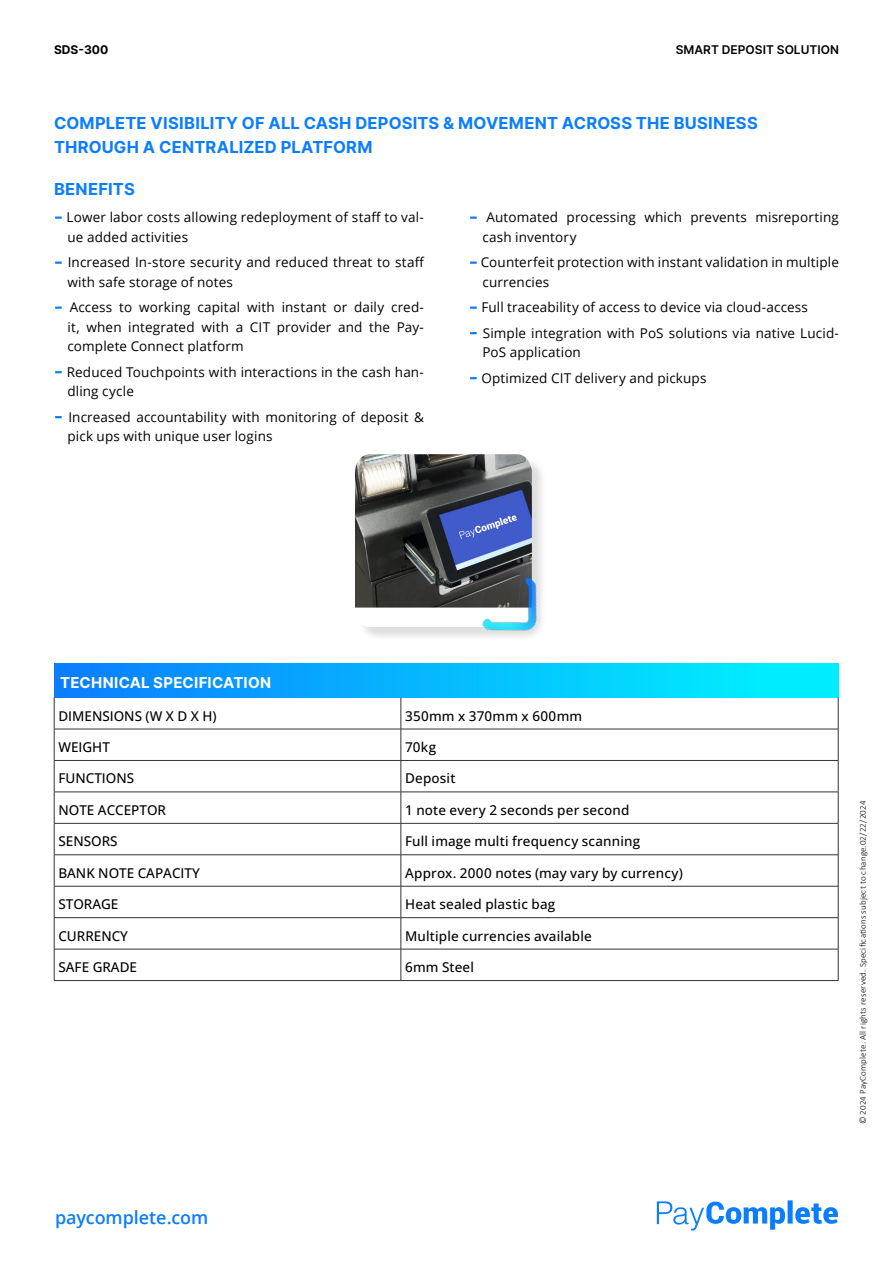
<style>
.page{position:relative;width:893px;height:1263px;background:#fff}
.page>*{position:absolute;margin:0;border:0;box-sizing:border-box;transform-origin:0 0}
.PayComplete_URL{font:600 18px "Open Sans";letter-spacing:-.005em;color:#0b7dff}
.Heading-1{font:16.5px/24px "Inter";letter-spacing:.01em;color:#0b7dff}
.company_profile_positivo{font:15px "Inter";letter-spacing:.015em;color:#fff}
.Body_Text{font:13.5px/19.5px "Open Sans";letter-spacing:.01em;color:#000}
.Testo_Tabella{font:500 13.5px "Open Sans";letter-spacing:.01em;color:#000}
.t1{font:12px "Inter";color:#000}
.t2{font:300 9px "Calibri";letter-spacing:.02em;color:#000}
</style>
<div class="page">
<svg style="left:55px;top:217px;width:7px;height:2px"></svg>
<svg style="left:55px;top:262px;width:7px;height:2px"></svg>
<svg style="left:55px;top:307px;width:7px;height:2px"></svg>
<svg style="left:55px;top:371px;width:7px;height:2px"></svg>
<svg style="left:55px;top:416px;width:7px;height:2px"></svg>
<svg style="left:470px;top:217px;width:7px;height:2px"></svg>
<svg style="left:470px;top:262px;width:7px;height:2px"></svg>
<svg style="left:470px;top:307px;width:7px;height:2px"></svg>
<svg style="left:470px;top:332px;width:7px;height:2px"></svg>
<svg style="left:470px;top:377px;width:7px;height:2px"></svg>
<div style="left:54px;top:663px;width:784px;height:34px;background:linear-gradient(to right,#0b7dff,#00f6ff)"></div>
<hr style="left:54px;top:697px;width:1px;height:32px;background:#333">
<hr style="left:401px;top:697px;width:1px;height:32px;background:#333">
<hr style="left:838px;top:697px;width:1px;height:32px;background:#333">
<hr style="left:54px;top:729px;width:347px;height:1px;background:#333">
<hr style="left:54px;top:729px;width:1px;height:31px;background:#333">
<hr style="left:401px;top:729px;width:437px;height:1px;background:#333">
<hr style="left:401px;top:729px;width:1px;height:31px;background:#333">
<hr style="left:838px;top:729px;width:1px;height:31px;background:#333">
<hr style="left:54px;top:760px;width:347px;height:1px;background:#333">
<hr style="left:54px;top:761px;width:1px;height:31px;background:#333">
<hr style="left:401px;top:760px;width:437px;height:1px;background:#333">
<hr style="left:401px;top:761px;width:1px;height:31px;background:#333">
<hr style="left:838px;top:761px;width:1px;height:31px;background:#333">
<hr style="left:54px;top:792px;width:347px;height:1px;background:#333">
<hr style="left:54px;top:792px;width:1px;height:31px;background:#333">
<hr style="left:401px;top:792px;width:437px;height:1px;background:#333">
<hr style="left:401px;top:792px;width:1px;height:31px;background:#333">
<hr style="left:838px;top:792px;width:1px;height:31px;background:#333">
<hr style="left:54px;top:823px;width:347px;height:1px;background:#333">
<hr style="left:54px;top:823px;width:1px;height:31px;background:#333">
<hr style="left:401px;top:823px;width:437px;height:1px;background:#333">
<hr style="left:401px;top:823px;width:1px;height:31px;background:#333">
<hr style="left:838px;top:823px;width:1px;height:31px;background:#333">
<hr style="left:54px;top:854px;width:347px;height:1px;background:#333">
<hr style="left:54px;top:855px;width:1px;height:31px;background:#333">
<hr style="left:401px;top:854px;width:437px;height:1px;background:#333">
<hr style="left:401px;top:855px;width:1px;height:31px;background:#333">
<hr style="left:838px;top:855px;width:1px;height:31px;background:#333">
<hr style="left:54px;top:886px;width:347px;height:1px;background:#333">
<hr style="left:54px;top:886px;width:1px;height:31px;background:#333">
<hr style="left:401px;top:886px;width:437px;height:1px;background:#333">
<hr style="left:401px;top:886px;width:1px;height:31px;background:#333">
<hr style="left:838px;top:886px;width:1px;height:31px;background:#333">
<hr style="left:54px;top:917px;width:347px;height:1px;background:#333">
<hr style="left:54px;top:918px;width:1px;height:31px;background:#333">
<hr style="left:401px;top:917px;width:437px;height:1px;background:#333">
<hr style="left:401px;top:918px;width:1px;height:31px;background:#333">
<hr style="left:838px;top:918px;width:1px;height:31px;background:#333">
<hr style="left:54px;top:949px;width:347px;height:1px;background:#333">
<hr style="left:54px;top:949px;width:1px;height:31px;background:#333">
<hr style="left:401px;top:949px;width:437px;height:1px;background:#333">
<hr style="left:401px;top:949px;width:1px;height:31px;background:#333">
<hr style="left:838px;top:949px;width:1px;height:31px;background:#333">
<hr style="left:54px;top:980px;width:347px;height:1px;background:#333">
<hr style="left:401px;top:980px;width:437px;height:1px;background:#333">
<svg style="left:657px;top:1200px;width:181px;height:30px"></svg>
<div style="left:357px;top:456px;width:190px;height:186px;background:#000;opacity:.13"></div>
<div style="left:355px;top:454px;width:177px;height:173px;background:#fff;border-radius:15px"></div>
<img style="left:355px;top:454px;width:177px;height:154px">
<img style="left:481px;top:576px;width:66px;height:66px">
<p class="t1" style="left:54px;top:40px;width:56px">SDS-300</p>
<p class="t1" style="left:676px;top:40px;width:165px">SMART DEPOSIT SOLUTION</p>
<p class="Heading-1" style="left:54px;top:110px;width:705px">COMPLETE VISIBILITY OF ALL CASH DEPOSITS &amp; MOVEMENT ACROSS THE BUSINESS<br>THROUGH A CENTRALIZED PLATFORM</p>
<p class="Heading-1" style="left:54px;top:176px;width:82px">BENEFITS</p>
<p class="Body_Text" style="left:67px;top:207px;width:359px">Lower labor costs allowing redeployment of staff to val&shy;ue added activities</p>
<p class="Body_Text" style="left:68px;top:252px;width:359px">Increased In-store security and reduced threat to staff with safe storage of notes</p>
<p class="Body_Text" style="left:68px;top:297px;width:358px;text-align:justify">Access to working capital with instant or daily cred&shy;it, when integrated with a CIT provider and the Pay&shy;complete Connect platform</p>
<p class="Body_Text" style="left:67px;top:362px;width:359px">Reduced Touchpoints with interactions in the cash han&shy;dling cycle</p>
<p class="Body_Text" style="left:68px;top:407px;width:358px">Increased accountability with monitoring of deposit &amp; pick ups with unique user logins</p>
<p class="Body_Text" style="left:482px;top:207px;width:358px">Automated processing which prevents misreporting cash inventory</p>
<p class="Body_Text" style="left:481px;top:252px;width:360px">Counterfeit protection with instant validation in multiple currencies</p>
<p class="Body_Text" style="left:481px;top:297px;width:328px">Full traceability of access to device via cloud-access</p>
<p class="Body_Text" style="left:482px;top:323px;width:358px">Simple integration with PoS solutions via native Lucid-<br>PoS application</p>
<p class="Body_Text" style="left:481px;top:368px;width:227px">Optimized CIT delivery and pickups</p>
<p class="company_profile_positivo" style="left:60px;top:671px;width:212px">TECHNICAL SPECIFICATION</p>
<p class="Testo_Tabella" style="left:58px;top:706px;width:160px">DIMENSIONS (W X D X H)</p>
<p class="Testo_Tabella" style="left:405px;top:706px;width:179px">350mm x 370mm x 600mm</p>
<p class="Testo_Tabella" style="left:58px;top:738px;width:53px">WEIGHT</p>
<p class="Testo_Tabella" style="left:405px;top:738px;width:33px">70kg</p>
<p class="Testo_Tabella" style="left:58px;top:769px;width:77px">FUNCTIONS</p>
<p class="Testo_Tabella" style="left:405px;top:769px;width:52px">Deposit</p>
<p class="Testo_Tabella" style="left:58px;top:801px;width:109px">NOTE ACCEPTOR</p>
<p class="Testo_Tabella" style="left:405px;top:801px;width:226px">1 note every 2 seconds per second</p>
<p class="Testo_Tabella" style="left:58px;top:832px;width:61px">SENSORS</p>
<p class="Testo_Tabella" style="left:405px;top:832px;width:236px">Full image multi frequency scanning</p>
<p class="Testo_Tabella" style="left:58px;top:863px;width:143px">BANK NOTE CAPACITY</p>
<p class="Testo_Tabella" style="left:405px;top:863px;width:279px">Approx. 2000 notes (may vary by currency)</p>
<p class="Testo_Tabella" style="left:58px;top:895px;width:62px">STORAGE</p>
<p class="Testo_Tabella" style="left:405px;top:895px;width:152px">Heat sealed plastic bag</p>
<p class="Testo_Tabella" style="left:58px;top:926px;width:71px">CURRENCY</p>
<p class="Testo_Tabella" style="left:405px;top:926px;width:188px">Multiple currencies available</p>
<p class="Testo_Tabella" style="left:58px;top:958px;width:80px">SAFE GRADE</p>
<p class="Testo_Tabella" style="left:405px;top:958px;width:70px">6mm Steel</p>
<p class="PayComplete_URL" style="left:55px;top:1205px;width:155px">paycomplete.com</p>
<p class="t2" style="left:857px;top:1124px;width:325px;rotate:-90deg">© 2024 PayComplete. All rights reserved. Specifications subject to change.02/22/2024</p>
</div>
